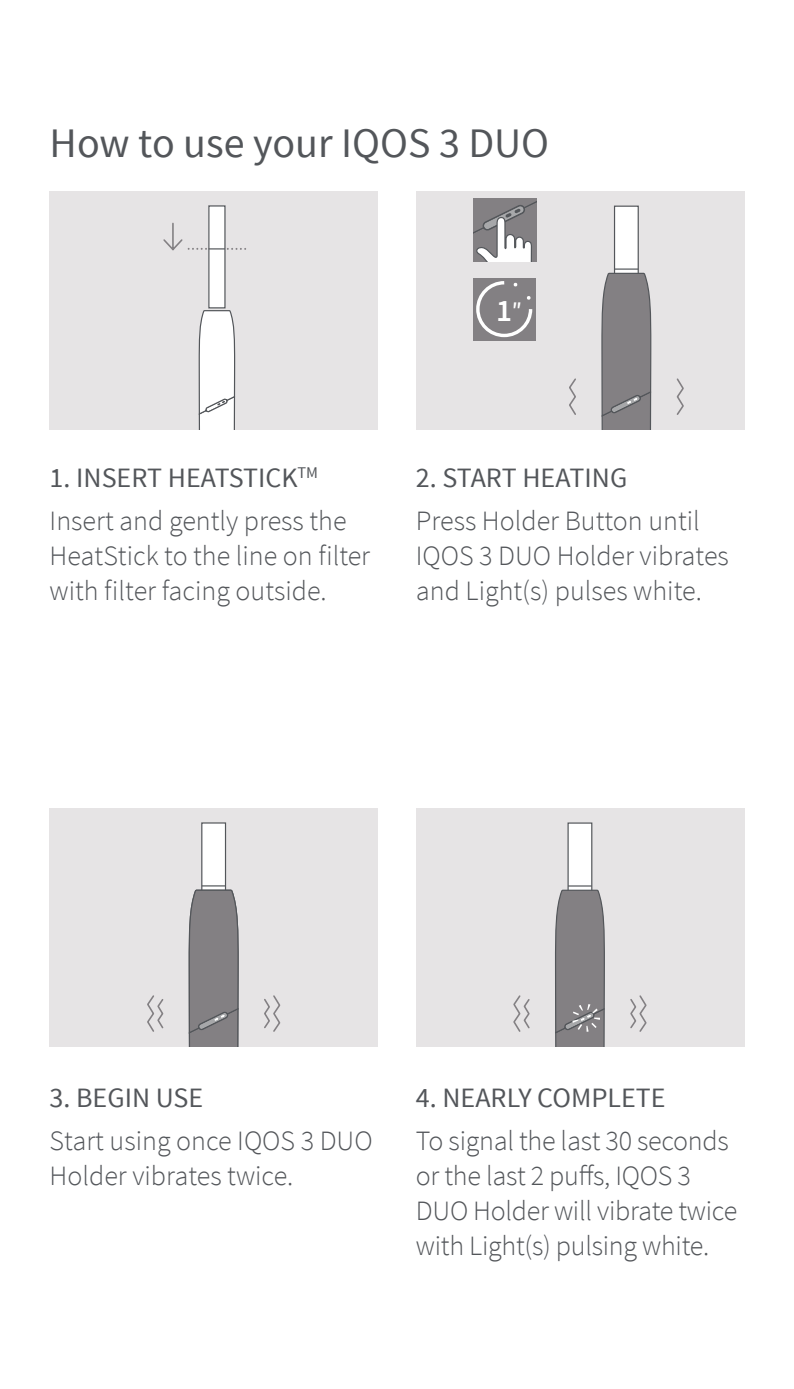
<style>
.page{position:relative;width:794px;height:1389px;background:#fff}
.page>*{position:absolute;margin:0;border:0;box-sizing:border-box;transform-origin:0 0}
.t1{font:42px "Source Sans Pro";color:#53565a}
.t2{font:600 31.15px "Source Sans Pro";color:#fff}
.Image_body_copy{font:300 28px/35px "Source Sans Pro";color:#53565a}
.Image_Heading{font:28px "Source Sans Pro";color:#53565a}
.s1{font-size:19.95px}
</style>
<div class="page">
<div style="left:50px;top:191px;width:328px;height:239px;background:#e6e4e5"></div>
<div style="left:209px;top:206px;width:16px;height:102px;background:#fff"></div>
<div style="left:208px;top:205px;width:17px;height:103px;border:1px solid #53565a"></div>
<svg style="left:198px;top:308px;width:38px;height:122px;background:#ededed"></svg>
<svg style="left:163px;top:222px;width:83px;height:30px"></svg>
<div style="left:416px;top:191px;width:328px;height:239px;background:#e6e4e5"></div>
<div style="left:614px;top:206px;width:24px;height:151px;background:#fff"></div>
<div style="left:614px;top:206px;width:25px;height:152px;border:1px solid #53565a"></div>
<hr style="left:614px;top:268px;width:24px;height:2px;background:#53565a">
<svg style="left:473px;top:199px;width:63px;height:63px;background:#9d9c9e"></svg>
<svg style="left:473px;top:278px;width:63px;height:62px;background:#918e91"></svg>
<svg style="left:569px;top:271px;width:115px;height:159px"></svg>
<div style="left:50px;top:808px;width:328px;height:239px;background:#e6e4e5"></div>
<div style="left:202px;top:823px;width:23px;height:151px;background:#fff"></div>
<div style="left:201px;top:822px;width:25px;height:152px;border:1px solid #53565a"></div>
<hr style="left:202px;top:885px;width:23px;height:2px;background:#53565a">
<svg style="left:147px;top:888px;width:134px;height:159px"></svg>
<div style="left:416px;top:808px;width:328px;height:239px;background:#e6e4e5"></div>
<div style="left:568px;top:823px;width:24px;height:151px;background:#fff"></div>
<div style="left:567px;top:822px;width:25px;height:153px;border:1px solid #53565a"></div>
<hr style="left:568px;top:885px;width:24px;height:2px;background:#53565a">
<svg style="left:513px;top:888px;width:134px;height:159px"></svg>
<div style="left:572px;top:1004px;width:28px;height:28px;border:6px dashed #fff;border-radius:50%"></div>
<p class="t1" style="left:50px;top:117px;width:501px">How to use your IQOS 3 DUO</p>
<p class="t2" style="left:496px;top:291px;width:27px">1<span class="s1">″</span></p>
<p class="Image_Heading" style="left:50px;top:460px;width:270px">1. INSERT HEATSTICK<sup>TM</sup></p>
<p class="Image_body_copy" style="left:50px;top:504px;width:322px">Insert and gently press the<br>HeatStick to the line on filter with filter facing outside.</p>
<p class="Image_Heading" style="left:416px;top:460px;width:213px">2. START HEATING</p>
<p class="Image_body_copy" style="left:416px;top:504px;width:314px">Press Holder Button until<br>IQOS 3 DUO Holder vibrates and Light s( ) pulses white.</p>
<p class="Image_Heading" style="left:50px;top:1080px;width:155px">3. BEGIN USE</p>
<p class="Image_body_copy" style="left:50px;top:1123px;width:324px">Start using once IQOS 3 DUO<br>Holder vibrates twice.</p>
<p class="Image_Heading" style="left:416px;top:1080px;width:251px">4. NEARLY COMPLETE</p>
<p class="Image_body_copy" style="left:416px;top:1123px;width:323px">To signal the last 30 seconds or the last 2 puffs, IQOS 3<br>DUO Holder will vibrate twice with Light s( ) pulsing white.</p>
</div>
